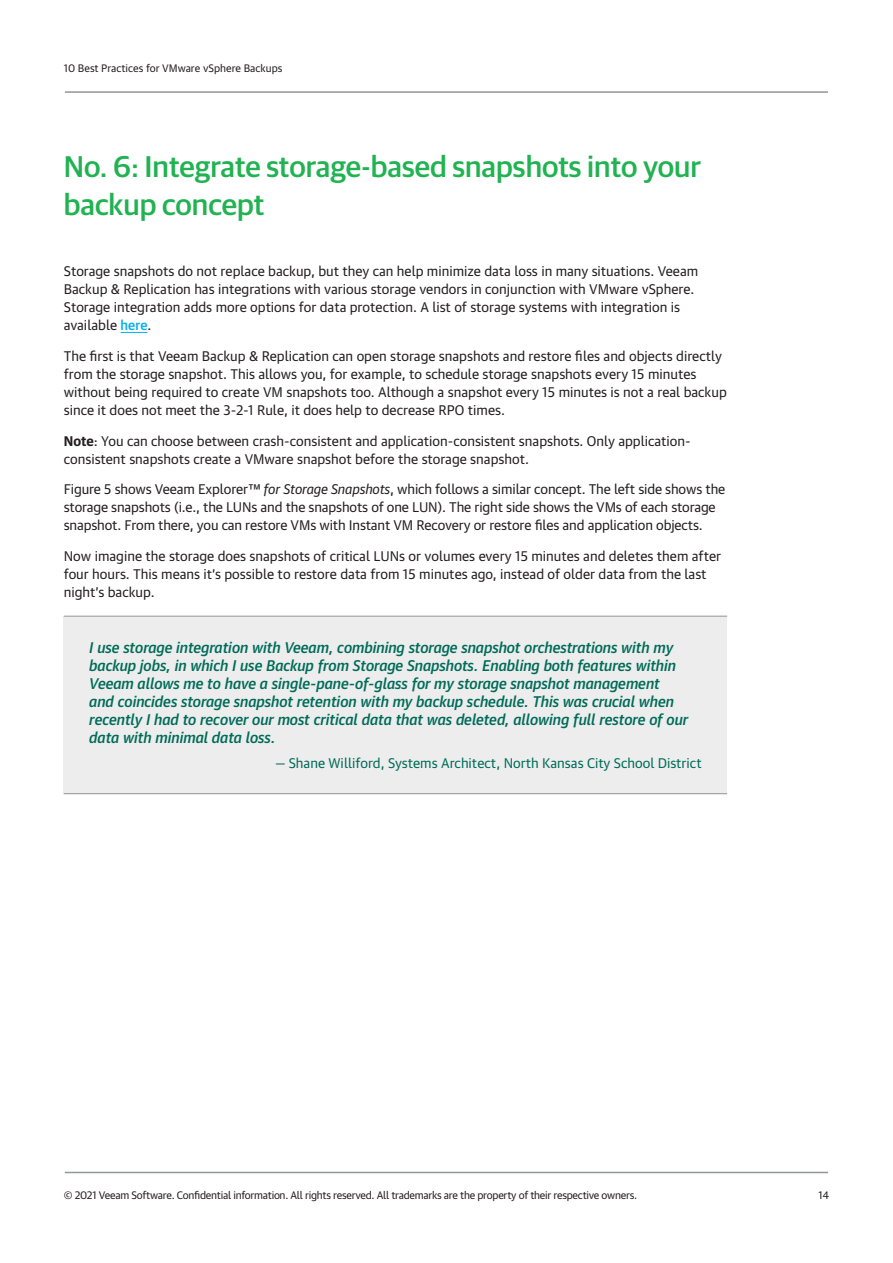
<style>
.page{position:relative;width:893px;height:1263px;background:#fff}
.page>*{position:absolute;margin:0;border:0;box-sizing:border-box;transform-origin:0 0}
.Subtitle_1_level{font:500 30px/37.5px "Guardian Sans Cy";color:#21b252}
.quote{font:italic 500 15px/18px "Guardian Text Sans Cy";color:#006c58}
.Basic_body_text{font:13.5px/18px "Guardian Text Sans Cy";color:#231f20}
.quote_name{font:13.5px "Guardian Text Sans Cy";color:#006c58}
.t1{font:10.5px "Guardian Text Sans Cy";letter-spacing:-.025em;color:#231f20}
.t2{font:10.5px "Guardian Text Sans Cy";color:#231f20}
.s1{font-weight:500;color:#00aeef}
.s2{font-weight:700}
.s3{font-family:"Guardian Text Sans Cy Regular Itali"}
</style>
<div class="page">
<hr style="left:65px;top:91px;width:763px;height:2px;background:#939598">
<hr style="left:65px;top:1172px;width:763px;height:1px;background:#939598">
<svg style="left:121px;top:332px;width:27px;height:1px"></svg>
<div style="left:64px;top:616px;width:663px;height:178px;background:#ededee"></div>
<hr style="left:64px;top:616px;width:663px;height:1px;background:#939598">
<hr style="left:64px;top:793px;width:663px;height:1px;background:#939598">
<p class="t2" style="left:64px;top:60px;width:220px">10 Best Practices for VMware vSphere Backups</p>
<p class="Subtitle_1_level" style="left:64px;top:146px;width:639px">No. 6: Integrate storage-based snapshots into your backup concept</p>
<p class="Basic_body_text" style="left:64px;top:261px;width:636px">Storage snapshots do not replace backup, but they can help minimize data loss in many situations. Veeam Backup &amp; Replication has integrations with various storage vendors in conjunction with VMware vSphere.<br>Storage integration adds more options for data protection. A list of storage systems with integration is available <span class="s1">here</span>.</p>
<p class="Basic_body_text" style="left:64px;top:346px;width:665px">The first is that Veeam Backup &amp; Replication can open storage snapshots and restore files and objects directly from the storage snapshot. This allows you, for example, to schedule storage snapshots every 15 minutes without being required to create VM snapshots too. Although a snapshot every 15 minutes is not a real backup since it does not meet the 3-2-1 Rule, it does help to decrease RPO times.</p>
<p class="Basic_body_text" style="left:64px;top:430px;width:628px"><span class="s2">Note</span>: You can choose between crash-consistent and application-consistent snapshots. Only application&shy;consistent snapshots create a VMware snapshot before the storage snapshot.</p>
<p class="Basic_body_text" style="left:64px;top:479px;width:663px">Figure 5 shows Veeam Explorer™ <span class="s3">for Storage Snapshots</span>, which follows a similar concept. The left side shows the storage snapshots (i.e. , the LUNs and the snapshots of one LUN). The right side shows the VMs of each storage snapshot. From there, you can restore VMs with Instant VM Recovery or restore files and application objects.</p>
<p class="Basic_body_text" style="left:64px;top:546px;width:659px">Now imagine the storage does snapshots of critical LUNs or volumes every 15 minutes and deletes them after four hours. This means it’s possible to restore data from 15 minutes ago, instead of older data from the last night’s backup.</p>
<p class="quote" style="left:89px;top:637px;width:600px">I use storage integration with Veeam, combining storage snapshot orchestrations with my backup jobs, in which I use Backup from Storage Snapshots. Enabling both features within Veeam allows me to have a single-pane-of-glass for my storage snapshot management<br>and coincides storage snapshot retention with my backup schedule. This was crucial when recently I had to recover our most critical data that was deleted, allowing full restore of our data with minimal data loss.</p>
<p class="quote_name" style="left:275px;top:752px;width:428px">— Shane Williford, Systems Architect, North Kansas City School District</p>
<p class="t1" style="left:64px;top:1186px;width:575px">© 2021 Veeam Software. Confidential information. All rights reserved. All trademarks are the property of their respective owners.</p>
<p class="t1" style="left:818px;top:1186px;width:12px">14</p>
</div>
